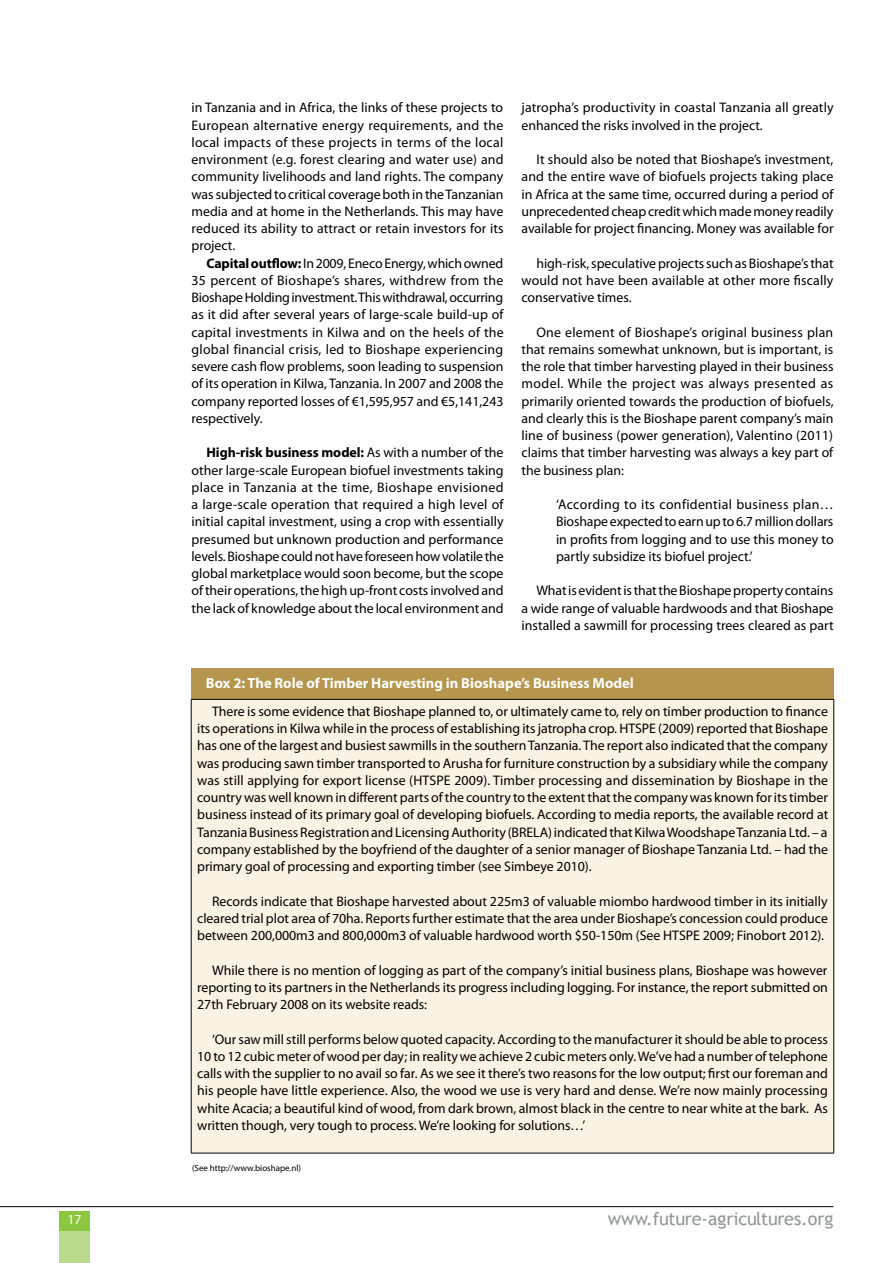
<style>
.page{position:relative;width:893px;height:1263px;background:#fff}
.page>*{position:absolute;margin:0;border:0;box-sizing:border-box;transform-origin:0 0}
.t1{font:18px "Trebuchet MS";letter-spacing:-.015em;color:#939598}
.t2{font:700 14.7px "Myriad Pro";color:#fff}
.t3{font:13.8px/17.2px "Myriad Pro";letter-spacing:-.005em;color:#000;text-align:justify}
.t4{font:13.8px "Myriad Pro";color:#fff}
.t5{font:9px "Myriad Pro";letter-spacing:-.005em;color:#000}
.s1{font-weight:700}
</style>
<div class="page">
<hr style="left:0;top:1206px;width:833px;height:1px;background:#000">
<div style="left:60px;top:1211px;width:30px;height:19px;background:#8dc63f"></div>
<div style="left:60px;top:1231px;width:30px;height:32px;background:#b9da8a"></div>
<div style="left:192px;top:668px;width:642px;height:33px;background:#b6964d"></div>
<div style="left:191px;top:699px;width:643px;height:454px;background:#faf3e3"></div>
<hr style="left:191px;top:699px;width:1px;height:454px;background:#000">
<hr style="left:833px;top:699px;width:1px;height:454px;background:#000">
<hr style="left:191px;top:699px;width:643px;height:1px;background:#000">
<hr style="left:191px;top:1153px;width:643px;height:1px;background:#000">
<p class="t3" style="left:192px;top:99px;width:314px">in Tanzania and in Africa, the links of these projects to European alternative energy requirements, and the local impacts of these projects in terms of the local environment (e.g. forest clearing and water use) and community livelihoods and land rights. The company was subjected to critical coverage both in the Tanzanian media and at home in the Netherlands. This may have reduced its ability to attract or retain investors for its project.</p>
<p class="t3" style="left:192px;top:254px;width:314px;text-indent:15px"><span class="s1">Capital outflow:</span> In 2009, Eneco Energy, which owned 35 percent of Bioshape’s shares, withdrew from the Bioshape Holding investment. This withdrawal, occurring as it did after several years of large-scale build-up of capital investments in Kilwa and on the heels of the global financial crisis, led to Bioshape experiencing severe cash flow problems, soon leading to suspension of its operation in Kilwa, Tanzania. In 2007 and 2008 the company reported losses of €1,595,957 and €5,141,243 respectively.</p>
<p class="t3" style="left:192px;top:444px;width:314px;text-indent:15px"><span class="s1">High-risk business model:</span> As with a number of the other large-scale European biofuel investments taking place in Tanzania at the time, Bioshape envisioned a large-scale operation that required a high level of initial capital investment, using a crop with essentially presumed but unknown production and performance levels. Bioshape could not have foreseen how volatile the global marketplace would soon become, but the scope of their operations, the high up-front costs involved and the lack of knowledge about the local environment and</p>
<p class="t3" style="left:521px;top:99px;width:314px">jatropha’s productivity in coastal Tanzania all greatly enhanced the risks involved in the project.</p>
<p class="t3" style="left:521px;top:151px;width:314px;text-indent:15px">It should also be noted that Bioshape’s investment, and the entire wave of biofuels projects taking place in Africa at the same time, occurred during a period of unprecedented cheap credit which made money readily available for project financing. Money was available for</p>
<p class="t3" style="left:521px;top:254px;width:314px;text-indent:15px">high-risk, speculative projects such as Bioshape’s that would not have been available at other more fiscally conservative times.</p>
<p class="t3" style="left:521px;top:323px;width:314px;text-indent:15px">One element of Bioshape’s original business plan that remains somewhat unknown, but is important, is the role that timber harvesting played in their business model. While the project was always presented as primarily oriented towards the production of biofuels, and clearly this is the Bioshape parent company’s main line of business (power generation), Valentino (2011) claims that timber harvesting was always a key part of the business plan:</p>
<p class="t3" style="left:556px;top:496px;width:279px">‘According to its confidential business plan… Bioshape expected to earn up to 6.7 million dollars in profits from logging and to use this money to partly subsidize its biofuel project.’</p>
<p class="t3" style="left:521px;top:582px;width:314px;text-indent:15px">What is evident is that the Bioshape property contains a wide range of valuable hardwoods and that Bioshape installed a sawmill for processing trees cleared as part</p>
<p class="t2" style="left:206px;top:674px;width:430px">Box 2: The Role of Timber Harvesting in Bioshape’s Business Model</p>
<p class="t3" style="left:197px;top:702px;width:633px;text-indent:15px">There is some evidence that Bioshape planned to, or ultimately came to, rely on timber production to finance its operations in Kilwa while in the process of establishing its jatropha crop. HTSPE (2009) reported that Bioshape has one of the largest and busiest sawmills in the southern Tanzania. The report also indicated that the company was producing sawn timber transported to Arusha for furniture construction by a subsidiary while the company was still applying for export license (HTSPE 2009). Timber processing and dissemination by Bioshape in the country was well known in different parts of the country to the extent that the company was known for its timber business instead of its primary goal of developing biofuels. According to media reports, the available record at Tanzania Business Registration and Licensing Authority (BRELA) indicated that Kilwa Woodshape Tanzania Ltd. – a company established by the boyfriend of the daughter of a senior manager of Bioshape Tanzania Ltd. – had the primary goal of processing and exporting timber (see Simbeye 2010).</p>
<p class="t3" style="left:197px;top:892px;width:632px;text-indent:15px">Records indicate that Bioshape harvested about 225m3 of valuable miombo hardwood timber in its initially cleared trial plot area of 70ha. Reports further estimate that the area under Bioshape’s concession could produce between 200,000m3 and 800,000m3 of valuable hardwood worth $50-150m (See HTSPE 2009; Finobort 2012).</p>
<p class="t3" style="left:197px;top:961px;width:632px;text-indent:15px">While there is no mention of logging as part of the company’s initial business plans, Bioshape was however reporting to its partners in the Netherlands its progress including logging. For instance, the report submitted on 27th February 2008 on its website reads:</p>
<p class="t3" style="left:197px;top:1030px;width:632px;text-indent:15px">‘Our saw mill still performs below quoted capacity. According to the manufacturer it should be able to process 10 to 12 cubic meter of wood per day; in reality we achieve 2 cubic meters only. We’ve had a number of telephone calls with the supplier to no avail so far. As we see it there’s two reasons for the low output; first our foreman and his people have little experience. Also, the wood we use is very hard and dense. We’re now mainly processing white Acacia; a beautiful kind of wood, from dark brown, almost black in the centre to near white at the bark. As written though, very tough to process. We’re looking for solutions…’</p>
<p class="t5" style="left:192px;top:1163px;width:110px">(See http://www.bioshape.nl)</p>
<p class="t4" style="left:67px;top:1211px;width:16px">17</p>
<h1 class="t1" style="left:608px;top:1208px;width:227px">www.future-agricultures.org</h1>
</div>
